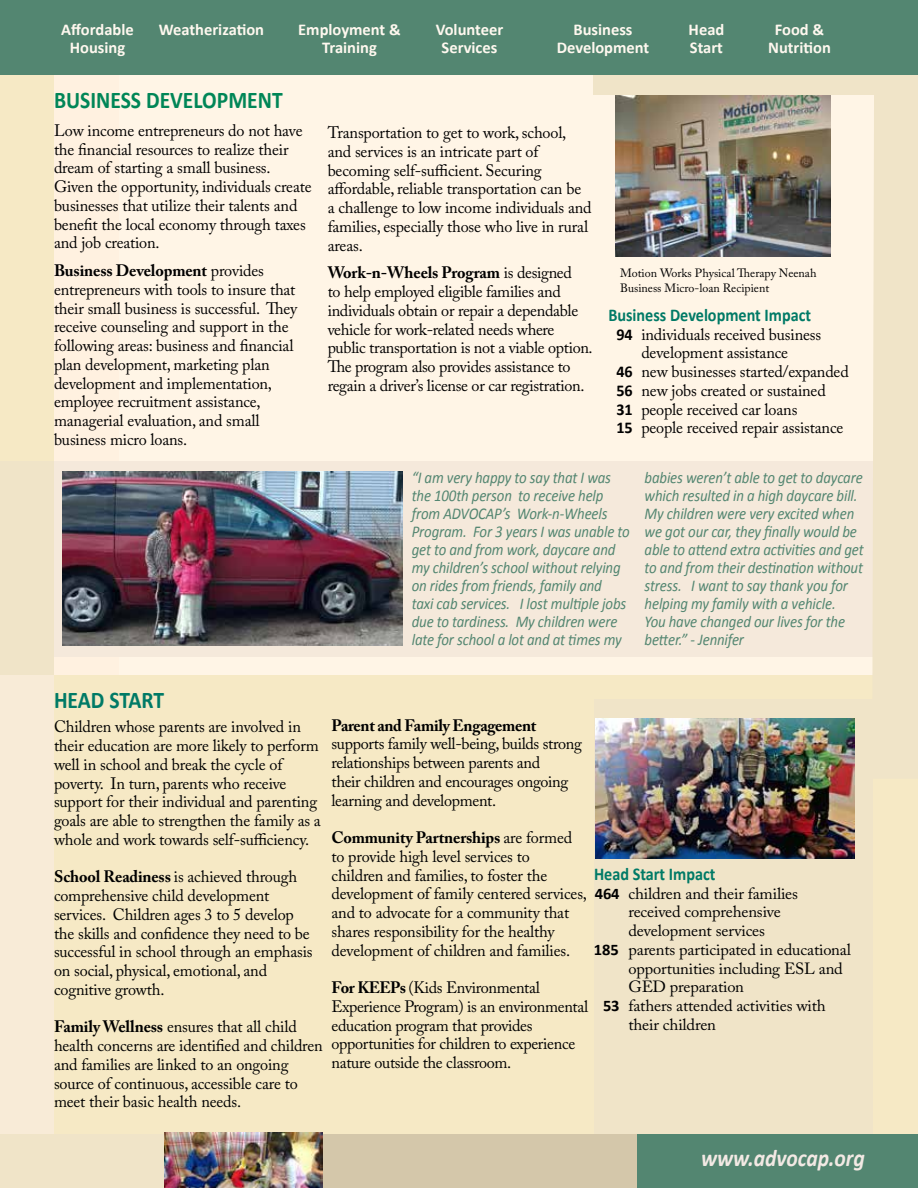
<style>
.page{position:relative;width:918px;height:1188px;background:#fff5e6}
.page>*{position:absolute;margin:0;border:0;box-sizing:border-box;transform-origin:0 0}
.t1{font:700 24px "Calibri";color:#008657;scale:.9 1}
.t2{font:italic 700 24px "Calibri";letter-spacing:-.005em;color:#f3e9e4;scale:.9 1}
.t3{font:700 24px "Calibri";letter-spacing:-.01em;color:#007a66;scale:.9 1}
.t4{font:700 18px "Calibri";color:#007a66;scale:.9 1}
.t5{font:16.5px/18.8px "Adobe Caslon Pro";letter-spacing:-.01em;color:#000}
.t6{font:italic 16.5px/18px "Calibri";letter-spacing:-.01em;color:#538671;scale:.9 1}
.t7{font:700 16.5px "Calibri";color:#fff8ef}
.t8{font:700 16.5px "Adobe Caslon Pro";letter-spacing:-.02em;color:#000}
.t9{font:16.2px "Adobe Caslon Pro";letter-spacing:-.01em;color:#000}
.t10{font:12px/15px "Adobe Caslon Pro";color:#000}
.s1{font-weight:700}
.s2{font-family:"Calibri";font-weight:700}
</style>
<div class="page">
<div style="left:0;top:75px;width:54px;height:386px;background:#f6e9c5"></div>
<div style="left:54px;top:75px;width:65px;height:709px;background:#fff1e0"></div>
<div style="left:0;top:461px;width:54px;height:239px;background:#f0e4c8"></div>
<div style="left:0;top:675px;width:54px;height:513px;background:#f8ebd7"></div>
<div style="left:54px;top:675px;width:818px;height:513px;background:#f6e9c5"></div>
<div style="left:638px;top:1134px;width:280px;height:54px;background:#538671"></div>
<div style="left:872px;top:779px;width:46px;height:355px;background:#f6e9c5"></div>
<div style="left:0;top:1134px;width:319px;height:54px;background:#f0e4c8"></div>
<div style="left:310px;top:1134px;width:327px;height:54px;background:#d4c7aa"></div>
<div style="left:54px;top:461px;width:820px;height:196px;background:#f5e9db"></div>
<div style="left:594px;top:75px;width:281px;height:19px;background:#f0e4c8"></div>
<div style="left:594px;top:700px;width:278px;height:434px;background:#f0e4c8"></div>
<div style="left:872px;top:75px;width:46px;height:704px;background:#f0e4c8"></div>
<div style="left:0;top:0;width:918px;height:75px;background:#538671"></div>
<img style="left:615px;top:95px;width:216px;height:162px">
<img style="left:63px;top:471px;width:339px;height:175px">
<img style="left:595px;top:718px;width:259px;height:140px">
<img style="left:164px;top:1133px;width:159px;height:55px">
<p class="t7" style="left:61px;top:19px;width:74px">Affordable</p>
<p class="t7" style="left:159px;top:19px;width:107px">Weatherization</p>
<p class="t7" style="left:298px;top:19px;width:104px">Employment &amp;</p>
<p class="t7" style="left:436px;top:19px;width:69px">Volunteer</p>
<p class="t7" style="left:573px;top:19px;width:61px">Business</p>
<p class="t7" style="left:689px;top:19px;width:37px">Head</p>
<p class="t7" style="left:775px;top:19px;width:51px">Food &amp;</p>
<p class="t7" style="left:70px;top:37px;width:57px">Housing</p>
<p class="t7" style="left:322px;top:37px;width:56px">Training</p>
<p class="t7" style="left:442px;top:37px;width:57px">Services</p>
<p class="t7" style="left:557px;top:37px;width:94px">Development</p>
<p class="t7" style="left:690px;top:37px;width:35px">Start</p>
<p class="t7" style="left:768px;top:37px;width:64px">Nutrition</p>
<h1 class="t1" style="left:54px;top:85px;width:256px">BUSINESS DEVELOPMENT</h1>
<p class="t5" style="left:54px;top:121px;width:259px">Low income entrepreneurs do not have the financial resources to realize their dream of starting a small business.<br>Given the opportunity, individuals create businesses that utilize their talents and benefit the local economy through taxes and job creation.</p>
<p class="t5" style="left:54px;top:261px;width:245px"><span class="s1">Business Development</span> provides entrepreneurs with tools to insure that their small business is successful. They receive counseling and support in the following areas: business and financial plan development, marketing plan development and implementation, employee recruitment assistance, managerial evaluation, and small business micro loans.</p>
<p class="t5" style="left:328px;top:123px;width:266px">Transportation to get to work, school, and services is an intricate part of becoming self-sufficient. Securing affordable, reliable transportation can be a challenge to low income individuals and families, especially those who live in rural areas.</p>
<p class="t5" style="left:328px;top:263px;width:267px"><span class="s1">Work-n-Wheels Program</span> is designed<br>to help employed eligible families and individuals obtain or repair a dependable vehicle for work-related needs where public transportation is not a viable option.<br>The program also provides assistance to regain a driver’s license or car registration.</p>
<p class="t10" style="left:620px;top:265px;width:198px">Motion Works Physical Therapy Neenah<br>Business Micro-loan Recipient</p>
<p class="t4" style="left:608px;top:304px;width:227px">Business Development Impact</p>
<p class="t5" style="left:616px;top:325px;width:206px"><span class="s2">94</span> individuals received business</p>
<p class="t5" style="left:641px;top:343px;width:148px">development assistance</p>
<p class="t5" style="left:616px;top:362px;width:234px"><span class="s2">46</span> new businesses started/expanded</p>
<p class="t5" style="left:616px;top:381px;width:211px"><span class="s2">56</span> new jobs created or sustained</p>
<p class="t5" style="left:616px;top:400px;width:183px"><span class="s2">31</span> people received car loans</p>
<p class="t5" style="left:616px;top:418px;width:229px"><span class="s2">15</span> people received repair assistance</p>
<p class="t6" style="left:412px;top:468px;width:244px">“I am very happy to say that I was the 100th person to receive help from ADVOCAP’s Work-n-Wheels Program. For 3 years I was unable to get to and from work, daycare and my children’s school without relying on rides from friends, family and<br>taxi cab services. I lost multiple jobs due to tardiness. My children were late for school a lot and at times my</p>
<p class="t6" style="left:645px;top:468px;width:245px">babies weren’t able to get to daycare which resulted in a high daycare bill.<br>My children were very excited when we got our car, they finally would be able to attend extra activities and get to and from their destination without stress. I want to say thank you for helping my family with a vehicle.<br>You have changed our lives for the better.” - Jennifer</p>
<h1 class="t3" style="left:54px;top:685px;width:124px">HEAD START</h1>
<p class="t5" style="left:54px;top:717px;width:268px">Children whose parents are involved in their education are more likely to perform well in school and break the cycle of poverty. In turn, parents who receive support for their individual and parenting goals are able to strengthen the family as a whole and work towards self-sufficiency.</p>
<p class="t5" style="left:54px;top:867px;width:260px"><span class="s1">School Readiness</span> is achieved through comprehensive child development services. Children ages 3 to 5 develop the skills and confidence they need to be successful in school through an emphasis on social, physical, emotional, and cognitive growth.</p>
<p class="t5" style="left:54px;top:1017px;width:270px"><span class="s1">Family Wellness</span> ensures that all child health concerns are identified and children and families are linked to an ongoing source of continuous, accessible care to meet their basic health needs.</p>
<p class="t8" style="left:332px;top:715px;width:206px">Parent and Family Engagement</p>
<p class="t5" style="left:332px;top:734px;width:252px">supports family well-being, builds strong relationships between parents and<br>their children and encourages ongoing learning and development.</p>
<p class="t5" style="left:332px;top:828px;width:257px"><span class="s1">Community Partnerships</span> are formed to provide high level services to<br>children and families, to foster the development of family centered services, and to advocate for a community that shares responsibility for the healthy development of children and families.</p>
<p class="t5" style="left:332px;top:978px;width:258px"><span class="s1">For KEEPs</span> (Kids Environmental Experience Program) is an environmental education program that provides opportunities for children to experience nature outside the classroom.</p>
<p class="t4" style="left:594px;top:863px;width:136px">Head Start Impact</p>
<p class="t9" style="left:595px;top:883px;width:205px"><span class="s2">464</span> children and their families</p>
<p class="t9" style="left:629px;top:902px;width:154px">received comprehensive</p>
<p class="t9" style="left:629px;top:921px;width:138px">development services</p>
<p class="t9" style="left:594px;top:940px;width:259px"><span class="s2">185</span> parents participated in educational</p>
<p class="t9" style="left:629px;top:958px;width:216px">opportunities including ESL and</p>
<p class="t9" style="left:629px;top:977px;width:117px">GED preparation</p>
<p class="t9" style="left:603px;top:996px;width:224px"><span class="s2">53</span> fathers attended activities with</p>
<p class="t9" style="left:629px;top:1015px;width:89px">their children</p>
<h1 class="t2" style="left:701px;top:1143px;width:183px">www.advocap.org</h1>
</div>
